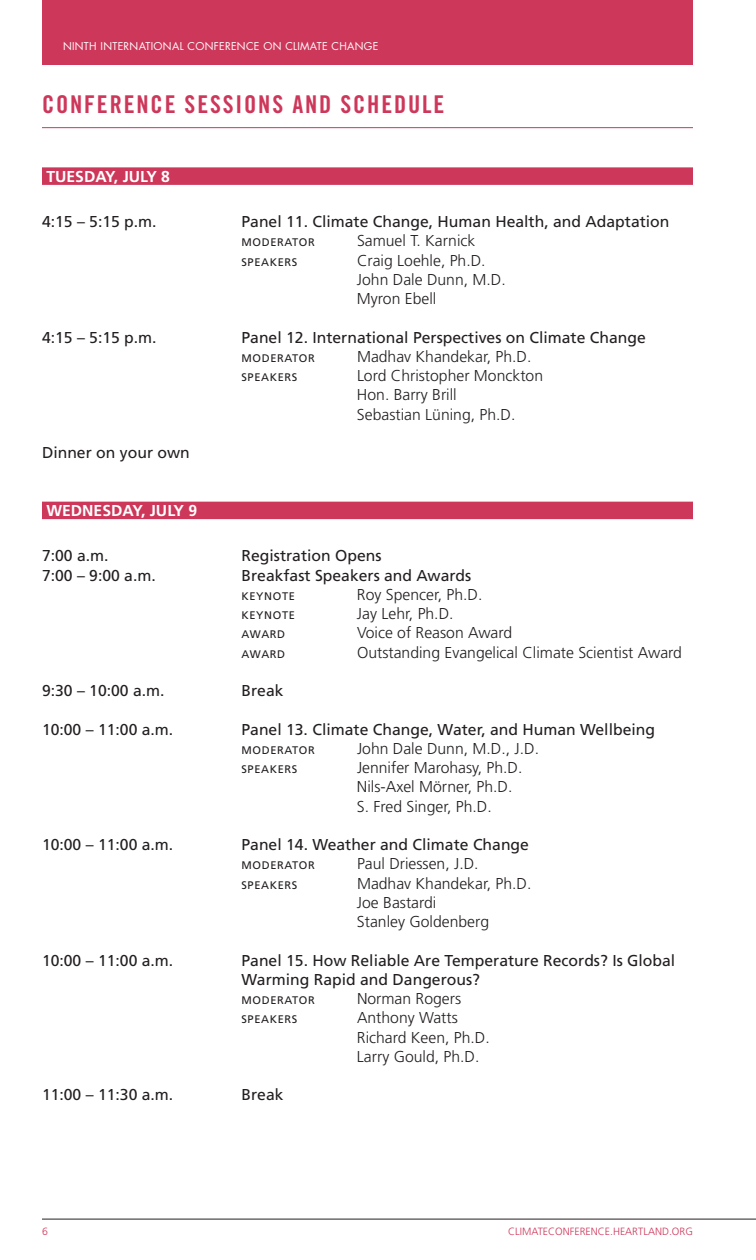
<style>
.page{position:relative;width:756px;height:1260px;background:#fff}
.page>*{position:absolute;margin:0;border:0;box-sizing:border-box;transform-origin:0 0}
.Header_1_2{font:24.5px "Trade Gothic Bold Cond Twenty";letter-spacing:.075em;color:#cd375a}
.t1{font:15.75px/19.2px "Frutiger LT Std";color:#231f20}
.t2{font:300 15.75px/19.2px "Frutiger LT Std";color:#231f20}
.Header_2-program{font:700 15.75px "Frutiger LT Std";color:#fff}
.t3{font:11.03px "Frutiger LT Std";letter-spacing:.055em;color:#231f20}
.t4{font:10.5px "Futura";letter-spacing:.03em;color:#fff}
.t5{font:300 10.5px "Frutiger LT Std";color:#cd375a}
</style>
<div class="page">
<div style="left:42px;top:0;width:651px;height:65px;background:#cd375a"></div>
<hr style="left:42px;top:1219px;width:714px;height:1px;background:#231f20">
<div style="left:42px;top:167px;width:651px;height:18px;background:#cd375a"></div>
<div style="left:42px;top:502px;width:651px;height:17px;background:#cd375a"></div>
<hr style="left:42px;top:127px;width:651px;height:1px;background:#cd375a">
<p class="t4" style="left:63px;top:39px;width:317px">NINTH INTERNATIONAL CONFERENCE ON CLIMATE CHANGE</p>
<p class="Header_1_2" style="left:42px;top:90px;width:404px">CONFERENCE SESSIONS AND SCHEDULE</p>
<p class="Header_2-program" style="left:46px;top:167px;width:125px">TUESDAY, JULY 8</p>
<p class="t1" style="left:42px;top:212px;width:116px">4:15 – 5:15 p.m.</p>
<p class="t1" style="left:242px;top:212px;width:430px">Panel 11. Climate Change, Human Health, and Adaptation</p>
<p class="t3" style="left:242px;top:236px;width:75px">MODERATOR</p>
<p class="t2" style="left:357px;top:231px;width:120px">Samuel T. Karnick</p>
<p class="t3" style="left:242px;top:255px;width:57px">SPEAKERS</p>
<p class="t2" style="left:357px;top:251px;width:150px">Craig Loehle, Ph.D.<br>John Dale Dunn, M.D.<br>Myron Ebell</p>
<p class="t1" style="left:42px;top:328px;width:116px">4:15 – 5:15 p.m.</p>
<p class="t1" style="left:242px;top:328px;width:406px">Panel 12. International Perspectives on Climate Change</p>
<p class="t3" style="left:242px;top:352px;width:75px">MODERATOR</p>
<p class="t2" style="left:357px;top:347px;width:176px">Madhav Khandekar, Ph.D.</p>
<p class="t3" style="left:242px;top:371px;width:57px">SPEAKERS</p>
<p class="t2" style="left:357px;top:366px;width:188px">Lord Christopher Monckton<br>Hon. Barry Brill<br>Sebastian Lüning, Ph.D.</p>
<p class="t1" style="left:42px;top:443px;width:149px">Dinner on your own</p>
<p class="Header_2-program" style="left:46px;top:501px;width:152px">WEDNESDAY, JULY 9</p>
<p class="t1" style="left:42px;top:546px;width:68px">7:00 a.m.</p>
<p class="t1" style="left:242px;top:546px;width:142px">Registration Opens</p>
<p class="t1" style="left:42px;top:566px;width:115px">7:00 – 9:00 a.m.</p>
<p class="t1" style="left:242px;top:566px;width:231px">Breakfast Speakers and Awards</p>
<p class="t3" style="left:242px;top:590px;width:55px">KEYNOTE</p>
<p class="t2" style="left:357px;top:585px;width:127px">Roy Spencer, Ph.D.</p>
<p class="t3" style="left:242px;top:609px;width:55px">KEYNOTE</p>
<p class="t2" style="left:357px;top:604px;width:98px">Jay Lehr, Ph.D.</p>
<p class="t3" style="left:242px;top:628px;width:45px">AWARD</p>
<p class="t2" style="left:357px;top:623px;width:157px">Voice of Reason Award</p>
<p class="t3" style="left:242px;top:647px;width:45px">AWARD</p>
<p class="t2" style="left:357px;top:643px;width:326px">Outstanding Evangelical Climate Scientist Award</p>
<p class="t1" style="left:42px;top:681px;width:124px">9:30 – 10:00 a.m.</p>
<p class="t1" style="left:242px;top:681px;width:44px">Break</p>
<p class="t1" style="left:42px;top:720px;width:133px">10:00 – 11:00 a.m.</p>
<p class="t1" style="left:242px;top:720px;width:415px">Panel 13. Climate Change, Water, and Human Wellbeing</p>
<p class="t3" style="left:242px;top:744px;width:75px">MODERATOR</p>
<p class="t2" style="left:357px;top:739px;width:184px">John Dale Dunn, M.D., J.D.</p>
<p class="t3" style="left:242px;top:763px;width:57px">SPEAKERS</p>
<p class="t2" style="left:357px;top:758px;width:167px">Jennifer Marohasy, Ph.D.<br>Nils-Axel Mörner, Ph.D.<br>S. Fred Singer, Ph.D.</p>
<p class="t1" style="left:42px;top:835px;width:133px">10:00 – 11:00 a.m.</p>
<p class="t1" style="left:242px;top:835px;width:289px">Panel 14. Weather and Climate Change</p>
<p class="t3" style="left:242px;top:859px;width:75px">MODERATOR</p>
<p class="t2" style="left:357px;top:854px;width:123px">Paul Driessen, J.D.</p>
<p class="t3" style="left:242px;top:878px;width:57px">SPEAKERS</p>
<p class="t2" style="left:357px;top:874px;width:176px">Madhav Khandekar, Ph.D.<br>Joe Bastardi<br>Stanley Goldenberg</p>
<p class="t1" style="left:42px;top:951px;width:133px">10:00 – 11:00 a.m.</p>
<p class="t1" style="left:242px;top:951px;width:435px">Panel 15. How Reliable Are Temperature Records? Is Global<br>Warming Rapid and Dangerous?</p>
<p class="t3" style="left:242px;top:994px;width:75px">MODERATOR</p>
<p class="t2" style="left:357px;top:989px;width:106px">Norman Rogers</p>
<p class="t3" style="left:242px;top:1013px;width:57px">SPEAKERS</p>
<p class="t2" style="left:357px;top:1008px;width:134px">Anthony Watts<br>Richard Keen, Ph.D.<br>Larry Gould, Ph.D.</p>
<p class="t1" style="left:42px;top:1085px;width:133px">11:00 – 11:30 a.m.</p>
<p class="t1" style="left:242px;top:1085px;width:44px">Break</p>
<p class="t5" style="left:42px;top:1225px;width:7px">6</p>
<p class="t5" style="left:508px;top:1225px;width:186px">CLIMATECONFERENCE.HEARTLAND.ORG</p>
</div>
